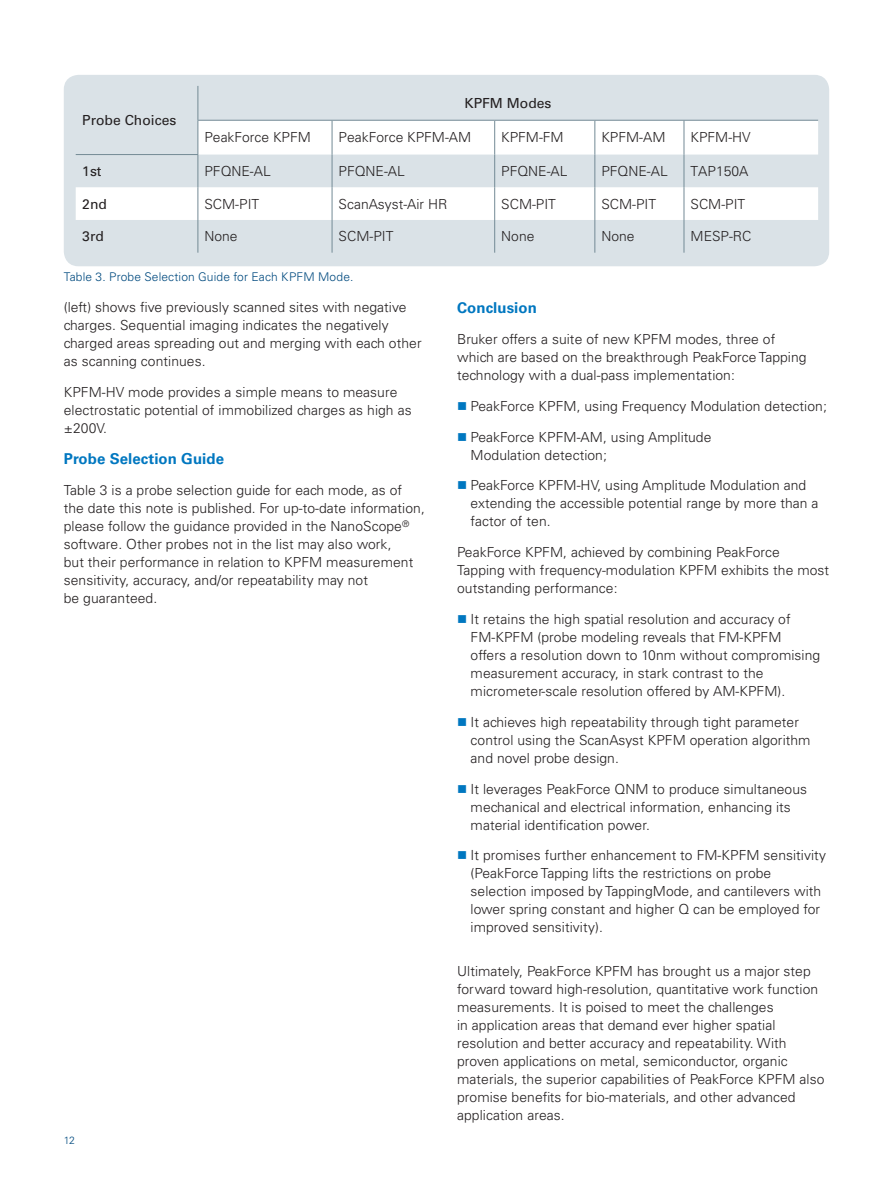
<style>
.page{position:relative;width:893px;height:1187px;background:#fff}
.page>*{position:absolute;margin:0;border:0;box-sizing:border-box;transform-origin:0 0}
.t1{font:700 15px "Univers LT Std";letter-spacing:.005em;color:#0077c0}
.t2{font:300 13.8px/18px "Univers LT Std";letter-spacing:.005em;color:#231f20}
.t3{font:13.8px "Univers LT Std";color:#231f20}
.t4{font:300 12px "Univers LT Std";letter-spacing:.01em;color:#004a7f}
.t5{font:300 10.5px "Univers LT Std";color:#004a7f}
</style>
<div class="page">
<div style="left:64px;top:75px;width:765px;height:191px;background:#dae2e7;border-radius:15px"></div>
<svg style="left:197px;top:86px;width:621px;height:167px"></svg>
<svg style="left:76px;top:120px;width:742px;height:100px;fill:#fff"></svg>
<hr style="left:198px;top:86px;width:1px;height:34px;background:#738a95">
<hr style="left:198px;top:121px;width:1px;height:33px;background:#738a95">
<hr style="left:198px;top:155px;width:1px;height:32px;background:#738a95">
<hr style="left:198px;top:187px;width:1px;height:33px;background:#738a95">
<hr style="left:198px;top:220px;width:1px;height:33px;background:#738a95">
<hr style="left:198px;top:120px;width:134px;height:1px;background:#738a95">
<hr style="left:332px;top:120px;width:163px;height:1px;background:#738a95">
<hr style="left:495px;top:120px;width:100px;height:1px;background:#738a95">
<hr style="left:595px;top:120px;width:89px;height:1px;background:#738a95">
<hr style="left:684px;top:120px;width:134px;height:1px;background:#738a95">
<hr style="left:76px;top:154px;width:122px;height:1px;background:#738a95">
<hr style="left:332px;top:121px;width:1px;height:33px;background:#738a95">
<hr style="left:494px;top:121px;width:1px;height:33px;background:#738a95">
<hr style="left:594px;top:121px;width:1px;height:33px;background:#738a95">
<hr style="left:684px;top:121px;width:1px;height:33px;background:#738a95">
<hr style="left:332px;top:154px;width:1px;height:33px;background:#738a95">
<hr style="left:494px;top:154px;width:1px;height:33px;background:#738a95">
<hr style="left:594px;top:154px;width:1px;height:33px;background:#738a95">
<hr style="left:684px;top:154px;width:1px;height:33px;background:#738a95">
<hr style="left:332px;top:187px;width:1px;height:33px;background:#738a95">
<hr style="left:494px;top:187px;width:1px;height:33px;background:#738a95">
<hr style="left:594px;top:187px;width:1px;height:33px;background:#738a95">
<hr style="left:684px;top:187px;width:1px;height:33px;background:#738a95">
<hr style="left:332px;top:220px;width:1px;height:33px;background:#738a95">
<hr style="left:494px;top:220px;width:1px;height:33px;background:#738a95">
<hr style="left:594px;top:220px;width:1px;height:33px;background:#738a95">
<hr style="left:684px;top:220px;width:1px;height:33px;background:#738a95">
<p class="t3" style="left:82px;top:112px;width:96px">Probe Choices</p>
<p class="t3" style="left:464px;top:95px;width:89px">KPFM Modes</p>
<p class="t2" style="left:204px;top:128px;width:108px">PeakForce KPFM</p>
<p class="t2" style="left:339px;top:128px;width:134px">PeakForce KPFM-AM</p>
<p class="t2" style="left:501px;top:128px;width:64px">KPFM-FM</p>
<p class="t2" style="left:601px;top:128px;width:65px">KPFM-AM</p>
<p class="t2" style="left:691px;top:128px;width:62px">KPFM-HV</p>
<p class="t3" style="left:82px;top:163px;width:21px">1st</p>
<p class="t2" style="left:204px;top:162px;width:68px">PFQNE-AL</p>
<p class="t2" style="left:339px;top:162px;width:68px">PFQNE-AL</p>
<p class="t2" style="left:501px;top:162px;width:68px">PFQNE-AL</p>
<p class="t2" style="left:601px;top:162px;width:68px">PFQNE-AL</p>
<p class="t2" style="left:691px;top:162px;width:59px">TAP150A</p>
<p class="t3" style="left:82px;top:195px;width:26px">2nd</p>
<p class="t2" style="left:204px;top:195px;width:56px">SCM-PIT</p>
<p class="t2" style="left:339px;top:195px;width:110px">ScanAsyst-Air HR</p>
<p class="t2" style="left:501px;top:195px;width:56px">SCM-PIT</p>
<p class="t2" style="left:601px;top:195px;width:56px">SCM-PIT</p>
<p class="t2" style="left:691px;top:195px;width:56px">SCM-PIT</p>
<p class="t3" style="left:82px;top:228px;width:23px">3rd</p>
<p class="t2" style="left:204px;top:227px;width:35px">None</p>
<p class="t2" style="left:339px;top:227px;width:56px">SCM-PIT</p>
<p class="t2" style="left:501px;top:227px;width:35px">None</p>
<p class="t2" style="left:601px;top:227px;width:35px">None</p>
<p class="t2" style="left:691px;top:227px;width:62px">MESP-RC</p>
<p class="t4" style="left:64px;top:269px;width:291px">Table 3. Probe Selection Guide for Each KPFM Mode.</p>
<p class="t2" style="left:64px;top:298px;width:359px">(left) shows five previously scanned sites with negative charges. Sequential imaging indicates the negatively charged areas spreading out and merging with each other as scanning continues.</p>
<p class="t2" style="left:64px;top:383px;width:349px">KPFM-HV mode provides a simple means to measure electrostatic potential of immobilized charges as high as ±200V.</p>
<p class="t1" style="left:64px;top:450px;width:162px">Probe Selection Guide</p>
<p class="t2" style="left:64px;top:481px;width:363px">Table 3 is a probe selection guide for each mode, as of the date this note is published. For up-to-date information, please follow the guidance provided in the NanoScope<sup>® </sup>software. Other probes not in the list may also work,<br>but their performance in relation to KPFM measurement sensitivity, accuracy, and/or repeatability may not<br>be guaranteed.</p>
<p class="t5" style="left:64px;top:1133px;width:13px">12</p>
<p class="t1" style="left:457px;top:299px;width:81px">Conclusion</p>
<p class="t2" style="left:457px;top:330px;width:351px">Bruker offers a suite of new KPFM modes, three of which are based on the breakthrough PeakForce Tapping technology with a dual-pass implementation:</p>
<p class="t2" style="left:471px;top:397px;width:358px">PeakForce KPFM, using Frequency Modulation detection;</p>
<p class="t2" style="left:471px;top:428px;width:242px">PeakForce KPFM-AM, using Amplitude<br>Modulation detection;</p>
<p class="t2" style="left:471px;top:476px;width:349px">PeakForce KPFM-HV, using Amplitude Modulation and extending the accessible potential range by more than a factor of ten.</p>
<p class="t2" style="left:457px;top:543px;width:374px">PeakForce KPFM, achieved by combining PeakForce<br>Tapping with frequency-modulation KPFM exhibits the most outstanding performance:</p>
<p class="t2" style="left:471px;top:610px;width:351px">It retains the high spatial resolution and accuracy of FM-KPFM (probe modeling reveals that FM-KPFM offers a resolution down to 10nm without compromising measurement accuracy, in stark contrast to the micrometer-scale resolution offered by AM-KPFM).</p>
<p class="t2" style="left:471px;top:713px;width:341px">It achieves high repeatability through tight parameter control using the ScanAsyst KPFM operation algorithm and novel probe design.</p>
<p class="t2" style="left:471px;top:779px;width:338px">It leverages PeakForce QNM to produce simultaneous mechanical and electrical information, enhancing its material identification power.</p>
<p class="t2" style="left:471px;top:846px;width:357px">It promises further enhancement to FM-KPFM sensitivity (PeakForce Tapping lifts the restrictions on probe selection imposed by TappingMode, and cantilevers with lower spring constant and higher Q can be employed for improved sensitivity).</p>
<p class="t2" style="left:457px;top:962px;width:369px">Ultimately, PeakForce KPFM has brought us a major step forward toward high-resolution, quantitative work function measurements. It is poised to meet the challenges<br>in application areas that demand ever higher spatial resolution and better accuracy and repeatability. With proven applications on metal, semiconductor, organic materials, the superior capabilities of PeakForce KPFM also promise benefits for bio-materials, and other advanced application areas.</p>
</div>
